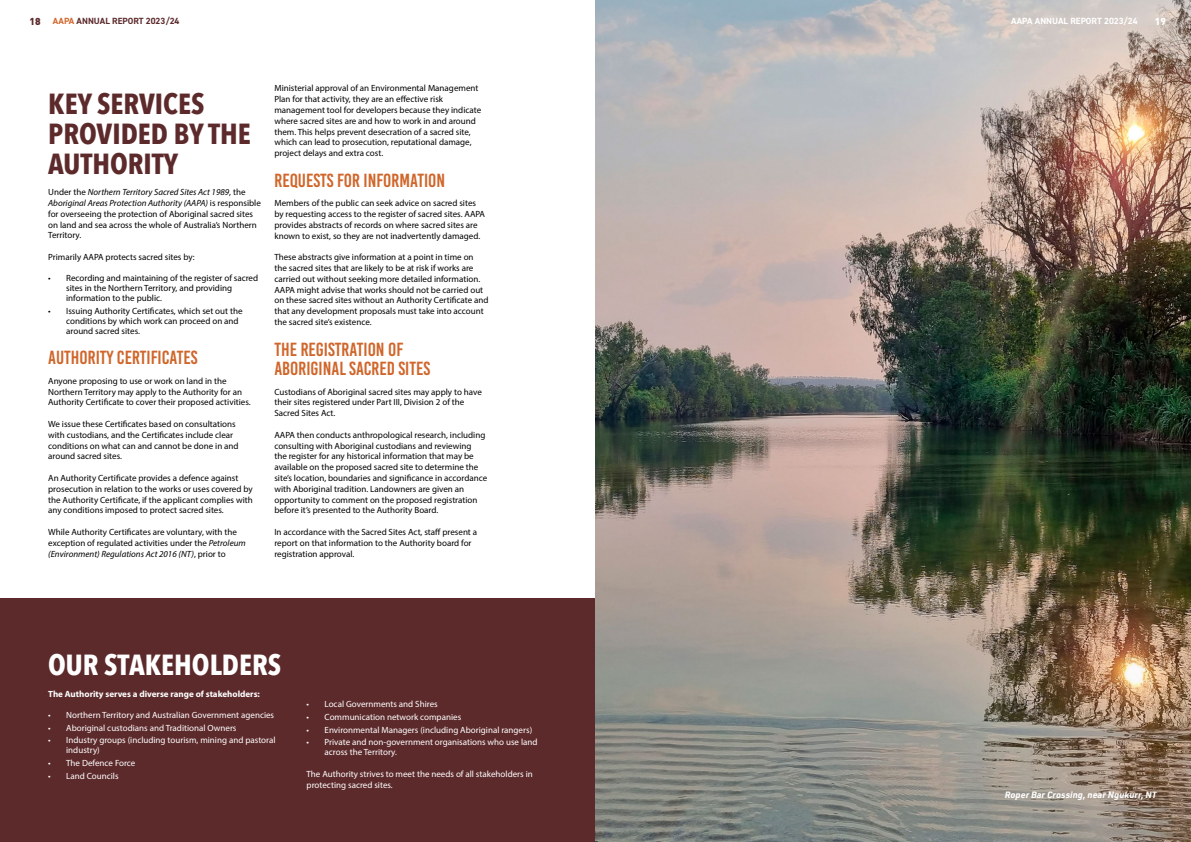
<style>
.page{position:relative;width:1191px;height:842px;background:#fff}
.page>*{position:absolute;margin:0;border:0;box-sizing:border-box;transform-origin:0 0}
.t1{font:700 29px/30px "Avenir Next Condensed";color:#5d2a2c}
.t2{font:700 29px "Avenir Next Condensed";color:#fff}
.t3{font:19px/19.5px "Bebas Kai";color:#d0662b}
.t4{font:900 10px "DIN Pro";color:#fff}
.t5{font:9px/10.8px "Myriad Pro";color:#000}
.t6{font:9px/10px "Myriad Pro";color:#fff}
.t7{font:700 9px "Myriad Pro";color:#fff}
.t8{font:italic 700 9px "URWDIN";color:#fff}
.t9{font:700 9px "DIN2014";color:#5d2a2c}
.t10{font:700 9px "DIN2014";color:#fff}
.s1{font-family:"DIN Pro";font-weight:900;font-size:10px}
.s2{color:#d1672b}
.s3{font-style:italic}
</style>
<div class="page">
<div style="left:0;top:598px;width:595px;height:244px;background:#5d2a2c"></div>
<img style="left:595px;top:0;width:596px;height:842px">
<p class="t9" style="left:30px;top:15px;width:151px"><span class="s1">18</span> <span class="s2">AAPA</span> ANNUAL REPORT 2023/24</p>
<h1 class="t1" style="left:48px;top:88px;width:204px">KEY SERVICES<br>PROVIDED BY THE<br>AUTHORITY</h1>
<p class="t5" style="left:48px;top:187px;width:214px">Under the <span class="s3">Northern Territory Sacred Sites Act 1989</span>, the <span class="s3">Aboriginal Areas Protection Authority (AAPA)</span> is responsible for overseeing the protection of Aboriginal sacred sites on land and sea across the whole of Australia’s Northern Territory.</p>
<p class="t5" style="left:48px;top:251px;width:148px">Primarily AAPA protects sacred sites by:</p>
<p class="t5" style="left:66px;top:273px;width:193px;line-height:10px;text-indent:-18px">• Recording and maintaining of the register of sacred sites in the Northern Territory, and providing information to the public.</p>
<p class="t5" style="left:66px;top:305px;width:178px;line-height:10px;text-indent:-18px">• Issuing Authority Certificates, which set out the conditions by which work can proceed on and around sacred sites.</p>
<h2 class="t3" style="left:48px;top:348px;width:151px">AUTHORITY CERTIFICATES</h2>
<p class="t5" style="left:48px;top:375px;width:204px">Anyone proposing to use or work on land in the<br>Northern Territory may apply to the Authority for an<br>Authority Certificate to cover their proposed activities.</p>
<p class="t5" style="left:48px;top:418px;width:192px">We issue these Certificates based on consultations with custodians, and the Certificates include clear conditions on what can and cannot be done in and around sacred sites.</p>
<p class="t5" style="left:48px;top:472px;width:206px">An Authority Certificate provides a defence against prosecution in relation to the works or uses covered by the Authority Certificate, if the applicant complies with any conditions imposed to protect sacred sites.</p>
<p class="t5" style="left:48px;top:526px;width:199px">While Authority Certificates are voluntary, with the exception of regulated activities under the <span class="s3">Petroleum (Environment) Regulations Act 2016 (NT)</span>, prior to</p>
<p class="t5" style="left:274px;top:83px;width:208px">Ministerial approval of an Environmental Management Plan for that activity, they are an effective risk management tool for developers because they indicate where sacred sites are and how to work in and around them. This helps prevent desecration of a sacred site, which can lead to prosecution, reputational damage, project delays and extra cost.</p>
<h2 class="t3" style="left:274px;top:171px;width:172px">REQUESTS FOR INFORMATION</h2>
<p class="t5" style="left:274px;top:198px;width:212px">Members of the public can seek advice on sacred sites by requesting access to the register of sacred sites. AAPA provides abstracts of records on where sacred sites are known to exist, so they are not inadvertently damaged.</p>
<p class="t5" style="left:274px;top:252px;width:216px">These abstracts give information at a point in time on<br>the sacred sites that are likely to be at risk if works are carried out without seeking more detailed information.<br>AAPA might advise that works should not be carried out on these sacred sites without an Authority Certificate and that any development proposals must take into account the sacred site’s existence.</p>
<h2 class="t3" style="left:274px;top:340px;width:157px">THE REGISTRATION OF<br>ABORIGINAL SACRED SITES</h2>
<p class="t5" style="left:274px;top:386px;width:209px">Custodians of Aboriginal sacred sites may apply to have their sites registered under Part III, Division 2 of the<br>Sacred Sites Act.</p>
<p class="t5" style="left:274px;top:429px;width:214px">AAPA then conducts anthropological research, including consulting with Aboriginal custodians and reviewing<br>the register for any historical information that may be available on the proposed sacred site to determine the site’s location, boundaries and significance in accordance with Aboriginal tradition. Landowners are given an opportunity to comment on the proposed registration before it’s presented to the Authority Board.</p>
<p class="t5" style="left:274px;top:526px;width:204px">In accordance with the Sacred Sites Act, staff present a report on that information to the Authority board for registration approval.</p>
<h1 class="t2" style="left:48px;top:647px;width:234px">OUR STAKEHOLDERS</h1>
<p class="t7" style="left:48px;top:689px;width:213px">The Authority serves a diverse range of stakeholders:</p>
<p class="t6" style="left:48px;top:710px;width:227px">• Northern Territory and Australian Government agencies</p>
<p class="t6" style="left:48px;top:722px;width:190px">• Aboriginal custodians and Traditional Owners</p>
<p class="t6" style="left:66px;top:735px;width:211px;text-indent:-18px">• Industry groups (including tourism, mining and pastoral industry)</p>
<p class="t6" style="left:48px;top:758px;width:89px">• The Defence Force</p>
<p class="t6" style="left:48px;top:771px;width:72px">• Land Councils</p>
<p class="t6" style="left:306px;top:699px;width:133px">• Local Governments and Shires</p>
<p class="t6" style="left:306px;top:712px;width:156px">• Communication network companies</p>
<p class="t6" style="left:306px;top:724px;width:227px">• Environmental Managers (including Aboriginal rangers)</p>
<p class="t6" style="left:324px;top:737px;width:214px;text-indent:-18px">• Private and non-government organisations who use land across the Territory.</p>
<p class="t6" style="left:306px;top:768px;width:228px;line-height:10.8px">The Authority strives to meet the needs of all stakeholders in protecting sacred sites.</p>
<p class="t10" style="left:1011px;top:15px;width:128px">AAPA ANNUAL REPORT 2023/24</p>
<p class="t4" style="left:1155px;top:14px;width:13px">19</p>
<p class="t8" style="left:1004px;top:789px;width:154px">Roper Bar Crossing, near Ngukurr, NT</p>
</div>
